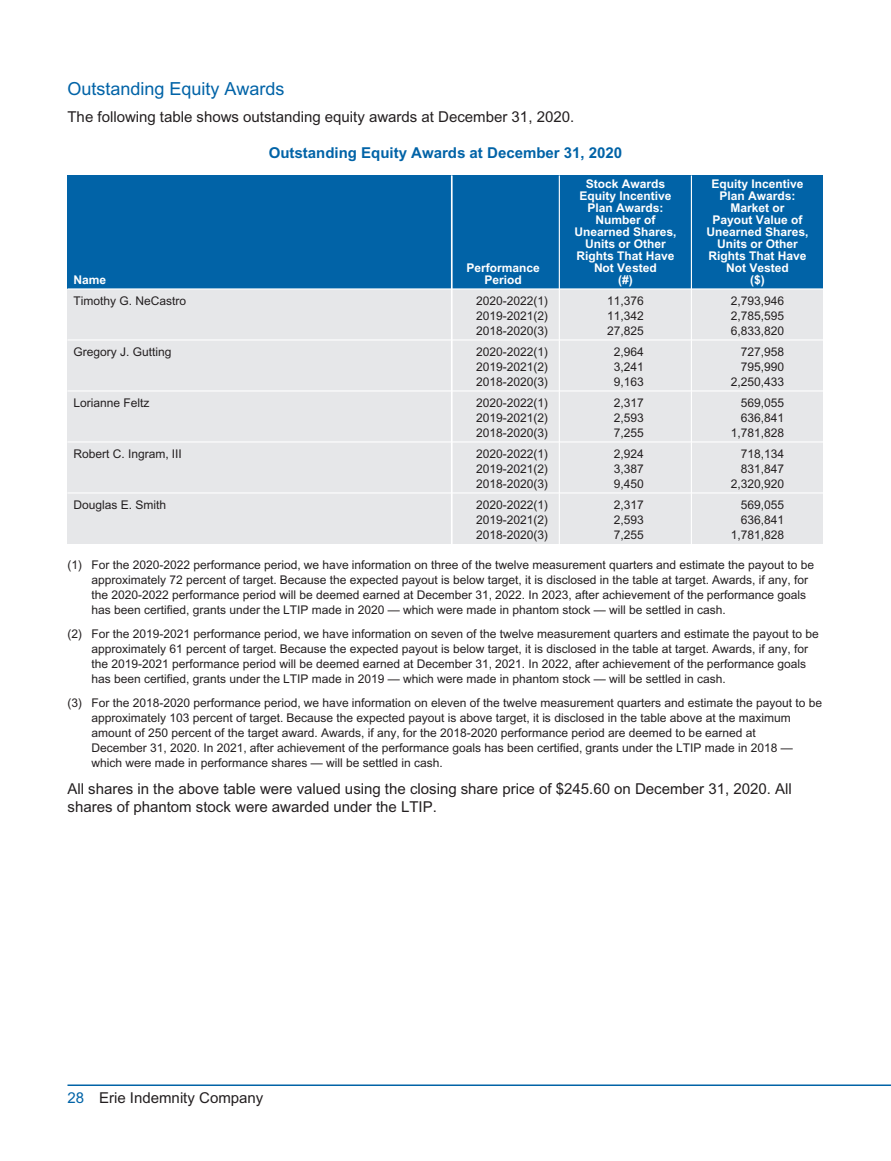
<style>
.page{position:relative;width:891px;height:1161px;background:#fff}
.page>*{position:absolute;margin:0;border:0;box-sizing:border-box;transform-origin:0 0}
.t1{font:18px "Arial";color:#0163a7}
.t2{font:15px/18px "Arial";color:#231f20}
.t3{font:700 15px "Arial";color:#0163a7}
.t4{font:12px/15px "Arial";color:#231f20;text-align:justify}
.t5{font:700 12px/12px "Arial";color:#fff;text-align:center}
.s1{color:#0163a7}
</style>
<div class="page">
<div style="left:68px;top:176px;width:756px;height:114px;background:#0163a7"></div>
<div style="left:68px;top:290px;width:756px;height:254px;background:#e6e7e9"></div>
<hr style="left:68px;top:288px;width:755px;height:2px;background:#fff">
<hr style="left:559px;top:176px;width:1px;height:113px;background:#fff">
<hr style="left:691px;top:176px;width:1px;height:113px;background:#fff">
<hr style="left:68px;top:339px;width:755px;height:2px;background:#fff">
<hr style="left:559px;top:290px;width:1px;height:50px;background:#fff">
<hr style="left:691px;top:290px;width:1px;height:50px;background:#fff">
<hr style="left:68px;top:390px;width:755px;height:2px;background:#fff">
<hr style="left:559px;top:341px;width:1px;height:50px;background:#fff">
<hr style="left:691px;top:341px;width:1px;height:50px;background:#fff">
<hr style="left:68px;top:441px;width:755px;height:2px;background:#fff">
<hr style="left:559px;top:392px;width:1px;height:50px;background:#fff">
<hr style="left:691px;top:392px;width:1px;height:50px;background:#fff">
<hr style="left:68px;top:492px;width:755px;height:2px;background:#fff">
<hr style="left:559px;top:443px;width:1px;height:50px;background:#fff">
<hr style="left:691px;top:443px;width:1px;height:50px;background:#fff">
<hr style="left:559px;top:494px;width:1px;height:50px;background:#fff">
<hr style="left:691px;top:494px;width:1px;height:50px;background:#fff">
<hr style="left:451px;top:176px;width:2px;height:368px;background:#fff">
<hr style="left:68px;top:1084px;width:823px;height:2px;background:#0163a7">
<h1 class="t1" style="left:68px;top:82px;width:218px">Outstanding Equity Awards</h1>
<p class="t2" style="left:68px;top:109px;width:508px">The following table shows outstanding equity awards at December 31, 2020.</p>
<p class="t3" style="left:269px;top:147px;width:355px">Outstanding Equity Awards at December 31, 2020</p>
<p class="t5" style="left:74px;top:274px;width:34px">Name</p>
<p class="t5" style="left:466px;top:262px;width:75px">Performance<br>Period</p>
<p class="t5" style="left:574px;top:178px;width:104px">Stock Awards<br>Equity Incentive<br>Plan Awards:<br>Number of<br>Unearned Shares,<br>Units or Other<br>Rights That Have<br>Not Vested<br>(#)</p>
<p class="t5" style="left:706px;top:178px;width:104px">Equity Incentive<br>Plan Awards:<br>Market or<br>Payout Value of<br>Unearned Shares,<br>Units or Other<br>Rights That Have<br>Not Vested<br>($)</p>
<p class="t4" style="left:74px;top:294px;width:114px">Timothy G. NeCastro</p>
<p class="t4" style="left:476px;top:294px;width:74px">2020-2022(1)<br>2019-2021(2)<br>2018-2020(3)</p>
<p class="t4" style="left:607px;top:294px;width:38px">11,376<br>11,342<br>27,825</p>
<p class="t4" style="left:731px;top:294px;width:55px">2,793,946<br>2,785,595<br>6,833,820</p>
<p class="t4" style="left:74px;top:345px;width:99px">Gregory J. Gutting</p>
<p class="t4" style="left:476px;top:345px;width:74px">2020-2022(1)<br>2019-2021(2)<br>2018-2020(3)</p>
<p class="t4" style="left:614px;top:345px;width:32px">2,964<br>3,241<br>9,163</p>
<p class="t4" style="left:731px;top:345px;width:55px;text-align:right">727,958<br>795,990<br>2,250,433</p>
<p class="t4" style="left:74px;top:396px;width:78px">Lorianne Feltz</p>
<p class="t4" style="left:476px;top:396px;width:74px">2020-2022(1)<br>2019-2021(2)<br>2018-2020(3)</p>
<p class="t4" style="left:614px;top:396px;width:32px">2,317<br>2,593<br>7,255</p>
<p class="t4" style="left:731px;top:396px;width:55px;text-align:right">569,055<br>636,841<br>1,781,828</p>
<p class="t4" style="left:74px;top:447px;width:110px">Robert C. Ingram, III</p>
<p class="t4" style="left:476px;top:447px;width:74px">2020-2022(1)<br>2019-2021(2)<br>2018-2020(3)</p>
<p class="t4" style="left:614px;top:447px;width:32px">2,924<br>3,387<br>9,450</p>
<p class="t4" style="left:731px;top:447px;width:55px;text-align:right">718,134<br>831,847<br>2,320,920</p>
<p class="t4" style="left:74px;top:498px;width:94px">Douglas E. Smith</p>
<p class="t4" style="left:476px;top:498px;width:74px">2020-2022(1)<br>2019-2021(2)<br>2018-2020(3)</p>
<p class="t4" style="left:614px;top:498px;width:32px">2,317<br>2,593<br>7,255</p>
<p class="t4" style="left:731px;top:498px;width:55px;text-align:right">569,055<br>636,841<br>1,781,828</p>
<p class="t4" style="left:92px;top:558px;width:724px;text-align:left;text-indent:-24px">(1) For the 2020-2022 performance period, we have information on three of the twelve measurement quarters and estimate the payout to be approximately 72 percent of target. Because the expected payout is below target, it is disclosed in the table at target. Awards, if any, for the 2020-2022 performance period will be deemed earned at December 31, 2022. In 2023, after achievement of the performance goals has been certified, grants under the LTIP made in 2020 — which were made in phantom stock — will be settled in cash.</p>
<p class="t4" style="left:92px;top:627px;width:729px;text-align:left;text-indent:-24px">(2) For the 2019-2021 performance period, we have information on seven of the twelve measurement quarters and estimate the payout to be approximately 61 percent of target. Because the expected payout is below target, it is disclosed in the table at target. Awards, if any, for the 2019-2021 performance period will be deemed earned at December 31, 2021. In 2022, after achievement of the performance goals has been certified, grants under the LTIP made in 2019 — which were made in phantom stock — will be settled in cash.</p>
<p class="t4" style="left:92px;top:696px;width:732px;text-align:left;text-indent:-24px">(3) For the 2018-2020 performance period, we have information on eleven of the twelve measurement quarters and estimate the payout to be approximately 103 percent of target. Because the expected payout is above target, it is disclosed in the table above at the maximum amount of 250 percent of the target award. Awards, if any, for the 2018-2020 performance period are deemed to be earned at<br>December 31, 2020. In 2021, after achievement of the performance goals has been certified, grants under the LTIP made in 2018 — which were made in performance shares — will be settled in cash.</p>
<p class="t2" style="left:68px;top:781px;width:726px">All shares in the above table were valued using the closing share price of $245.60 on December 31, 2020. All shares of phantom stock were awarded under the LTIP.</p>
<p class="t2" style="left:68px;top:1090px;width:197px"><span class="s1">28</span> Erie Indemnity Company</p>
</div>
